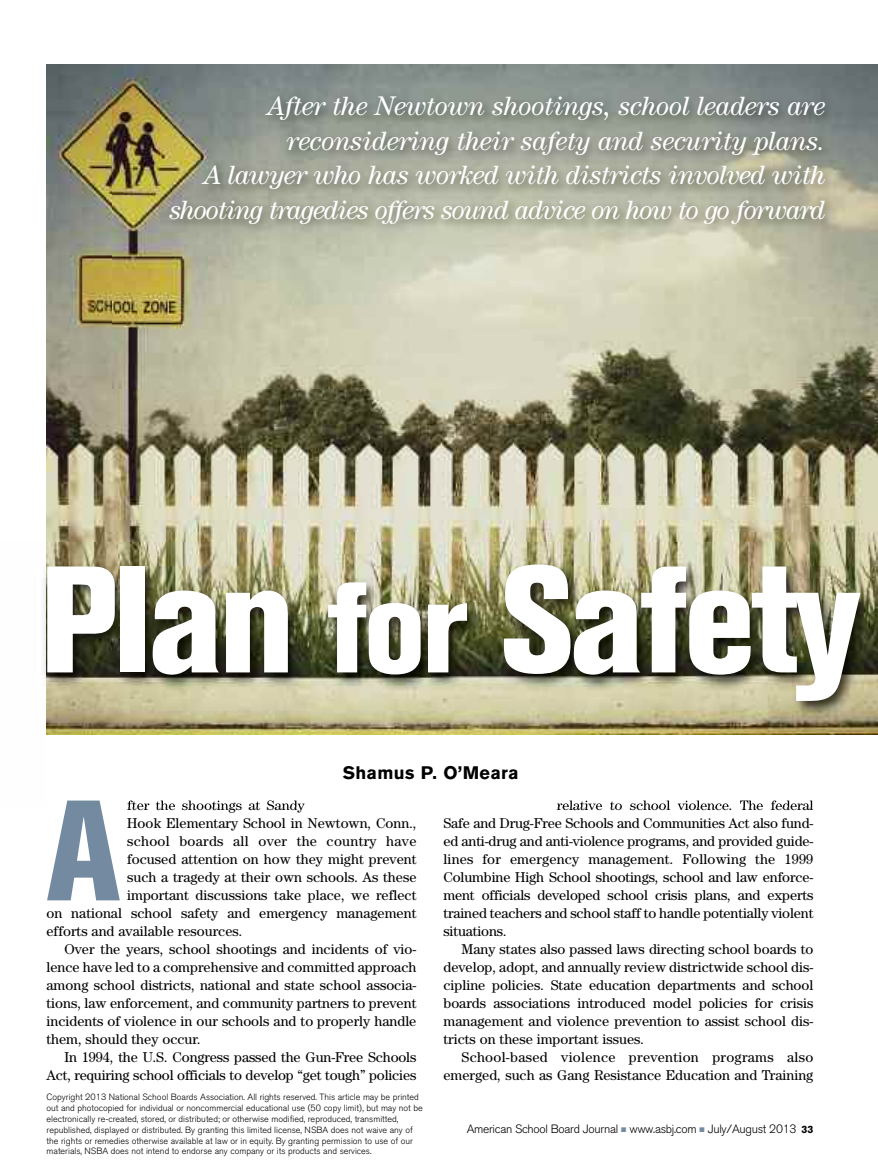
<style>
.page{position:relative;width:878px;height:1175px;background:#fff}
.page>*{position:absolute;margin:0;border:0;box-sizing:border-box;transform-origin:0 0}
.t1{font:800 condensed 150px "Akzidenz Grotesk BQ";letter-spacing:-.025em;color:#fff}
.t2{font:800 condensed 141.3px "Akzidenz Grotesk BQ";color:#748aa0}
.t3{font:italic 27px/34.5px "Century";letter-spacing:-.03em;color:#fff;text-align:right}
.t4{font:700 18px "Akzidenz Grotesk BQ";letter-spacing:.015em;color:#000}
.t5{font:14.25px/18px "Century";color:#000;text-align:justify}
.t6{font:14.25px "Century";letter-spacing:.02em;color:#000}
.t7{font:300 12px "Akzidenz Grotesk BQ";letter-spacing:-.025em;color:#000}
.t8{font:300 9px/10.8px "Akzidenz Grotesk BQ";color:#000}
.s1{font-size:127.5px}
.s2{color:#748aa0}
.s3{font-weight:700;font-size:10.5px}
</style>
<div class="page">
<img style="left:46px;top:64px;width:832px;height:743px">
<img style="left:63px;top:800px;width:41px;height:7px">
<img style="left:127px;top:800px;width:93px;height:7px">
<img style="left:557px;top:800px;width:92px;height:7px">
<img style="left:46px;top:543px;width:832px;height:191px">
<img style="left:112px;top:64px;width:765px;height:324px">
<h3 class="t3" style="left:169px;top:91px;width:657px">After the Newtown shootings, school leaders are reconsidering their safety and security plans.<br>A lawyer who has worked with districts involved with shooting tragedies offers sound advice on how to go forward</h3>
<h1 class="t1" style="left:40px;top:566px;width:822px">Plan <span class="s1">for</span> Safety</h1>
<p class="t4" style="left:343px;top:766px;width:177px">Shamus P. O’Meara</p>
<h2 class="t2" style="left:46px;top:800px;width:75px">A</h2>
<p class="t5" style="left:127px;top:797px;width:179px">fter the shootings at Sandy</p>
<p class="t5" style="left:127px;top:815px;width:291px">Hook Elementary School in Newtown, Conn.,</p>
<p class="t6" style="left:127px;top:836px;width:291px">school boards all over the country have</p>
<p class="t5" style="left:127px;top:851px;width:291px">focused attention on how they might prevent</p>
<p class="t5" style="left:127px;top:869px;width:291px">such a tragedy at their own schools. As these</p>
<p class="t5" style="left:127px;top:887px;width:291px">important discussions take place, we reflect</p>
<p class="t5" style="left:46px;top:905px;width:371px">on national school safety and emergency management</p>
<p class="t5" style="left:46px;top:923px;width:197px">efforts and available resources.</p>
<p class="t5" style="left:64px;top:941px;width:353px">Over the years, school shootings and incidents of vio-</p>
<p class="t5" style="left:46px;top:959px;width:371px">lence have led to a comprehensive and committed approach</p>
<p class="t5" style="left:46px;top:977px;width:371px">among school districts, national and state school associa-</p>
<p class="t5" style="left:46px;top:995px;width:371px">tions, law enforcement, and community partners to prevent</p>
<p class="t5" style="left:46px;top:1013px;width:371px">incidents of violence in our schools and to properly handle</p>
<p class="t5" style="left:46px;top:1031px;width:156px">them, should they occur.</p>
<p class="t5" style="left:64px;top:1049px;width:353px">In 1994, the U.S. Congress passed the Gun-Free Schools</p>
<p class="t5" style="left:46px;top:1067px;width:371px">Act, requiring school officials to develop “get tough” policies</p>
<p class="t8" style="left:46px;top:1092px;width:378px">Copyright 2013 National School Boards Association. All rights reserved. This article may be printed out and photocopied for individual or noncommercial educational use (50 copy limit), but may not be electronically re-created, stored, or distributed; or otherwise modified, reproduced, transmitted, republished, displayed or distributed. By granting this limited license, NSBA does not waive any of the rights or remedies otherwise available at law or in equity. By granting permission to use of our materials, NSBA does not intend to endorse any company or its products and services.</p>
<p class="t5" style="left:443px;top:797px;width:371px;text-indent:113px">relative to school violence. The federal Safe and Drug-Free Schools and Communities Act also fund&shy;ed anti-drug and anti-violence programs, and provided guide&shy;lines for emergency management. Following the 1999<br>Columbine High School shootings, school and law enforce&shy;ment officials developed school crisis plans, and experts trained teachers and school staff to handle potentially violent situations.</p>
<p class="t5" style="left:443px;top:941px;width:371px;text-indent:18px">Many states also passed laws directing school boards to develop, adopt, and annually review districtwide school dis&shy;cipline policies. State education departments and school boards associations introduced model policies for crisis management and violence prevention to assist school dis&shy;tricts on these important issues.</p>
<p class="t5" style="left:443px;top:1049px;width:371px;text-align:right">School-based violence prevention programs also emerged, such as Gang Resistance Education and Training</p>
<p class="t7" style="left:466px;top:1124px;width:348px">American School Board Journal <span class="s2">■</span> www.asbj.com <span class="s2">■</span> July/August 2013 <span class="s3">33</span></p>
</div>
